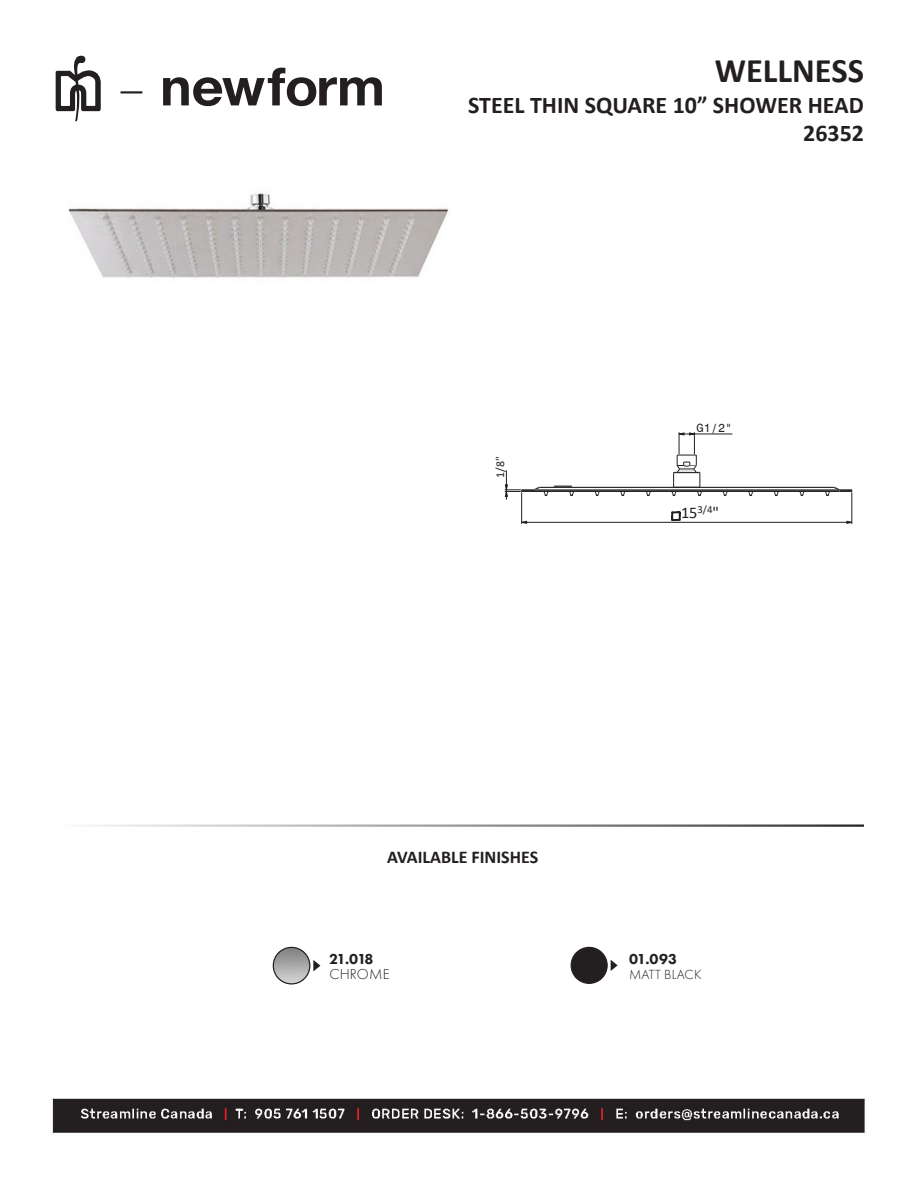
<style>
.page{position:relative;width:918px;height:1188px;background:#fff}
.page>*{position:absolute;margin:0;border:0;box-sizing:border-box;transform-origin:0 0}
.t1{font:700 34.5px "Calibri";color:#231f20}
.t2{font:700 24px/28.8px "Calibri";color:#231f20;text-align:right}
.t3{font:700 18px "Calibri";color:#231f20}
.t4{font:16.35px "Calibri";color:#231f20}
.t5{font:800 15px "Futura PT";letter-spacing:-.06em;color:#231f20}
.t6{font:300 15px "Futura PT";letter-spacing:.01em;color:#231f20}
.t7{font:300 13.65px "Futura PT";letter-spacing:.01em;color:#231f20}
.t8{font:11.85px "Monospace 821 BT";color:#231f20}
.t9{font:11.85px "Calibri";color:#231f20}
</style>
<div class="page">
<img style="left:51px;top:1098px;width:814px;height:36px">
<svg style="left:56px;top:56px;width:326px;height:65px"></svg>
<img style="left:273px;top:947px;width:37px;height:37px;border-radius:18px">
<div style="left:273px;top:947px;width:37px;height:38px;border:1px solid #231f20;border-radius:50%"></div>
<svg style="left:313px;top:960px;width:7px;height:11px"></svg>
<div style="left:571px;top:947px;width:36px;height:36px;background:#231f20;border-radius:50%"></div>
<div style="left:571px;top:947px;width:37px;height:37px;border:1px solid #231f20;border-radius:50%"></div>
<svg style="left:611px;top:960px;width:7px;height:11px"></svg>
<img style="left:68px;top:193px;width:381px;height:86px">
<svg style="left:671px;top:511px;width:10px;height:10px"></svg>
<svg style="left:846px;top:521px;width:6px;height:3px"></svg>
<hr style="left:506px;top:470px;width:1px;height:30px;background:#231f20">
<hr style="left:521px;top:492px;width:1px;height:32px;background:#231f20">
<hr style="left:522px;top:522px;width:330px;height:1px;background:#231f20">
<hr style="left:679px;top:434px;width:53px;height:1px;background:#231f20">
<hr style="left:852px;top:492px;width:1px;height:32px;background:#231f20">
<svg style="left:505px;top:484px;width:17px;height:13px"></svg>
<hr style="left:522px;top:491px;width:330px;height:1px;background:#231f20">
<hr style="left:522px;top:490px;width:330px;height:1px;background:#231f20">
<hr style="left:534px;top:489px;width:305px;height:1px;background:#7a7b7e">
<hr style="left:540px;top:487px;width:294px;height:1px;background:#231f20">
<svg style="left:825px;top:487px;width:15px;height:9px"></svg>
<svg style="left:799px;top:492px;width:6px;height:4px"></svg>
<svg style="left:774px;top:492px;width:5px;height:4px"></svg>
<svg style="left:748px;top:492px;width:5px;height:4px"></svg>
<svg style="left:722px;top:492px;width:6px;height:4px"></svg>
<svg style="left:671px;top:432px;width:31px;height:64px"></svg>
<svg style="left:646px;top:492px;width:5px;height:4px"></svg>
<svg style="left:620px;top:492px;width:5px;height:4px"></svg>
<svg style="left:594px;top:492px;width:6px;height:4px"></svg>
<svg style="left:533px;top:486px;width:41px;height:10px"></svg>
<h1 class="t1" style="left:715px;top:47px;width:151px">WELLNESS</h1>
<p class="t2" style="left:468px;top:90px;width:397px">STEEL THIN SQUARE 10” SHOWER HEAD<br>26352</p>
<p class="t9" style="left:492px;top:478px;width:23px;rotate:-90deg">1/8"</p>
<p class="t8" style="left:697px;top:420px;width:37px">G1/2"</p>
<p class="t4" style="left:681px;top:501px;width:40px">15<sup>3/4</sup>"</p>
<p class="t3" style="left:387px;top:845px;width:153px">AVAILABLE FINISHES</p>
<p class="t5" style="left:329px;top:949px;width:46px">21.018</p>
<p class="t6" style="left:329px;top:965px;width:62px">CHROME</p>
<p class="t5" style="left:629px;top:949px;width:49px">01.093</p>
<p class="t7" style="left:629px;top:966px;width:74px">MATT BLACK</p>
</div>
